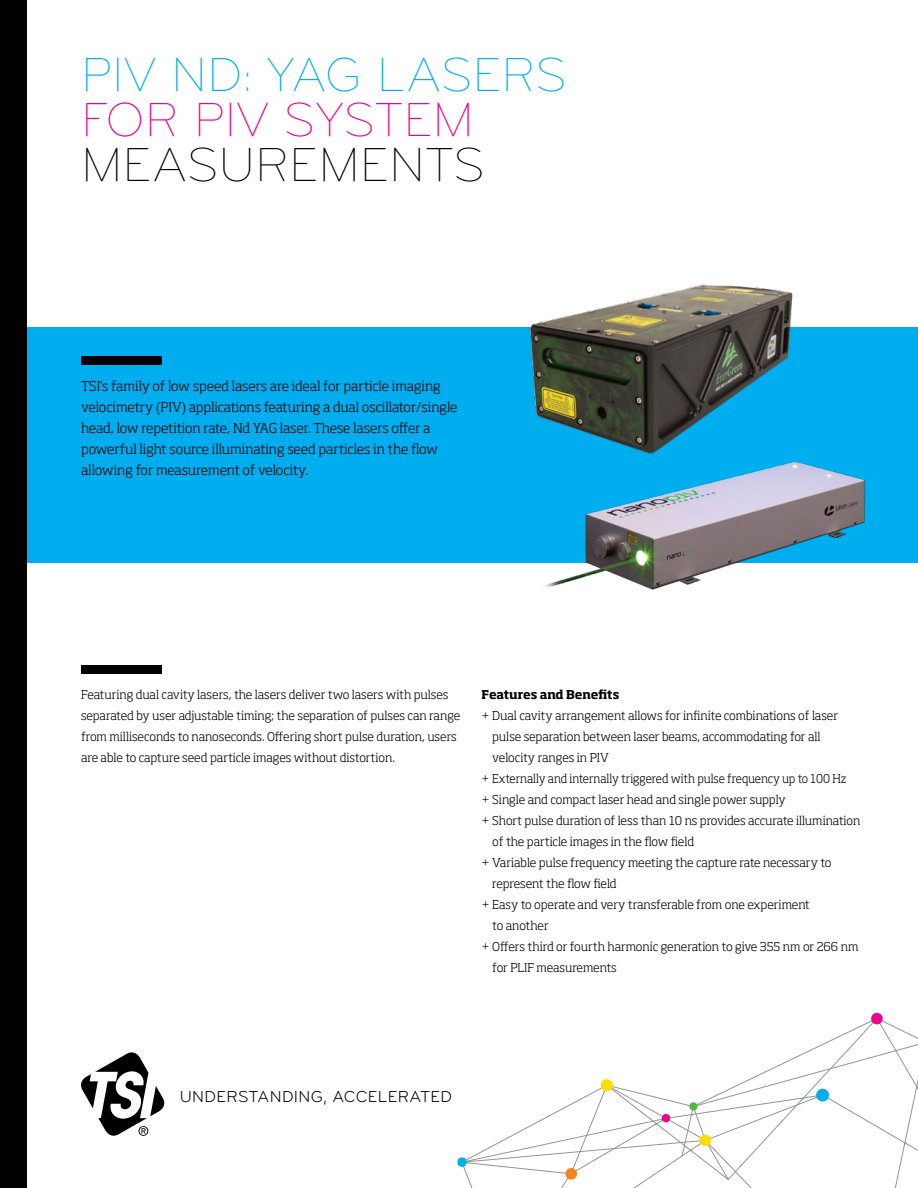
<style>
.page{position:relative;width:918px;height:1188px;background:#fff}
.page>*{position:absolute;margin:0;border:0;box-sizing:border-box;transform-origin:0 0}
.t1{font:300 49.5px "Bryant Pro";color:#00aeef}
.t2{font:300 49.5px "Bryant Pro";color:#ec008c}
.t3{font:300 49.5px "Bryant Pro";color:#000}
.t4{font:16.5px "Bryant Pro";letter-spacing:.025em;color:#010101}
.t5{font:300 13.5px/21px "Soho Std";letter-spacing:-.005em;color:#000}
.t6{font:300 12px/21px "Soho Std";letter-spacing:-.005em;color:#000}
.t7{font:300 12px "Soho Std";letter-spacing:-.005em;color:#000;scale:.95 1}
.t8{font:700 12px "Soho Std";letter-spacing:-.005em;color:#000}
.t9{font:300 12px "Soho Std";letter-spacing:-.025em;color:#000}
</style>
<div class="page">
<div style="left:27px;top:327px;width:891px;height:236px;background:#00aeef"></div>
<svg style="left:81px;top:1052px;width:84px;height:84px"></svg>
<div style="left:81px;top:357px;width:81px;height:8px;background:#000"></div>
<svg style="left:463px;top:1021px;width:455px;height:167px"></svg>
<svg style="left:689px;top:1102px;width:9px;height:9px"></svg>
<svg style="left:457px;top:1157px;width:10px;height:11px"></svg>
<svg style="left:565px;top:1167px;width:13px;height:13px"></svg>
<svg style="left:815px;top:1088px;width:15px;height:14px"></svg>
<svg style="left:600px;top:1078px;width:14px;height:14px"></svg>
<svg style="left:870px;top:1013px;width:13px;height:12px"></svg>
<svg style="left:699px;top:1134px;width:13px;height:13px"></svg>
<svg style="left:661px;top:1113px;width:10px;height:10px"></svg>
<div style="left:0;top:0;width:27px;height:1188px;background:#000"></div>
<div style="left:81px;top:665px;width:81px;height:8px;background:#000"></div>
<img style="left:529px;top:284px;width:264px;height:169px">
<img style="left:544px;top:461px;width:321px;height:129px">
<h1 class="t1" style="left:81px;top:46px;width:487px">PIV ND: YAG LASERS</h1>
<h1 class="t2" style="left:81px;top:91px;width:395px">FOR PIV SYSTEM</h1>
<h1 class="t3" style="left:81px;top:136px;width:405px">MEASUREMENTS</h1>
<p class="t5" style="left:81px;top:375px;width:378px">TSI’s family of low speed lasers are ideal for particle imaging velocimetry (PIV) applications featuring a dual oscillator/single head, low repetition rate, Nd YAG laser. These lasers offer a powerful light source illuminating seed particles in the flow allowing for measurement of velocity.</p>
<p class="t6" style="left:81px;top:684px;width:381px">Featuring dual cavity lasers, the lasers deliver two lasers with pulses separated by user adjustable timing; the separation of pulses can range from milliseconds to nanoseconds. Offering short pulse duration, users are able to capture seed particle images without distortion.</p>
<p class="t8" style="left:482px;top:687px;width:139px">Features and Benefits</p>
<p class="t6" style="left:482px;top:705px;width:358px">+ Dual cavity arrangement allows for infinite combinations of laser</p>
<p class="t6" style="left:492px;top:726px;width:330px">pulse separation between laser beams, accommodating for all</p>
<p class="t6" style="left:492px;top:747px;width:118px">velocity ranges in PIV</p>
<p class="t7" style="left:481px;top:771px;width:385px">+ Externally and internally triggered with pulse frequency up to 100 Hz</p>
<p class="t6" style="left:481px;top:789px;width:306px">+ Single and compact laser head and single power supply</p>
<p class="t6" style="left:481px;top:810px;width:380px">+ Short pulse duration of less than 10 ns provides accurate illumination</p>
<p class="t6" style="left:492px;top:831px;width:203px">of the particle images in the flow field</p>
<p class="t6" style="left:481px;top:852px;width:352px">+ Variable pulse frequency meeting the capture rate necessary to</p>
<p class="t6" style="left:492px;top:873px;width:126px">represent the flow field</p>
<p class="t6" style="left:481px;top:894px;width:330px">+ Easy to operate and very transferable from one experiment</p>
<p class="t9" style="left:492px;top:918px;width:58px">to another</p>
<p class="t6" style="left:481px;top:936px;width:378px">+ Offers third or fourth harmonic generation to give 355 nm or 266 nm</p>
<p class="t6" style="left:492px;top:957px;width:126px">for PLIF measurements</p>
<h2 class="t4" style="left:180px;top:1087px;width:274px">UNDERSTANDING, ACCELERATED</h2>
</div>
